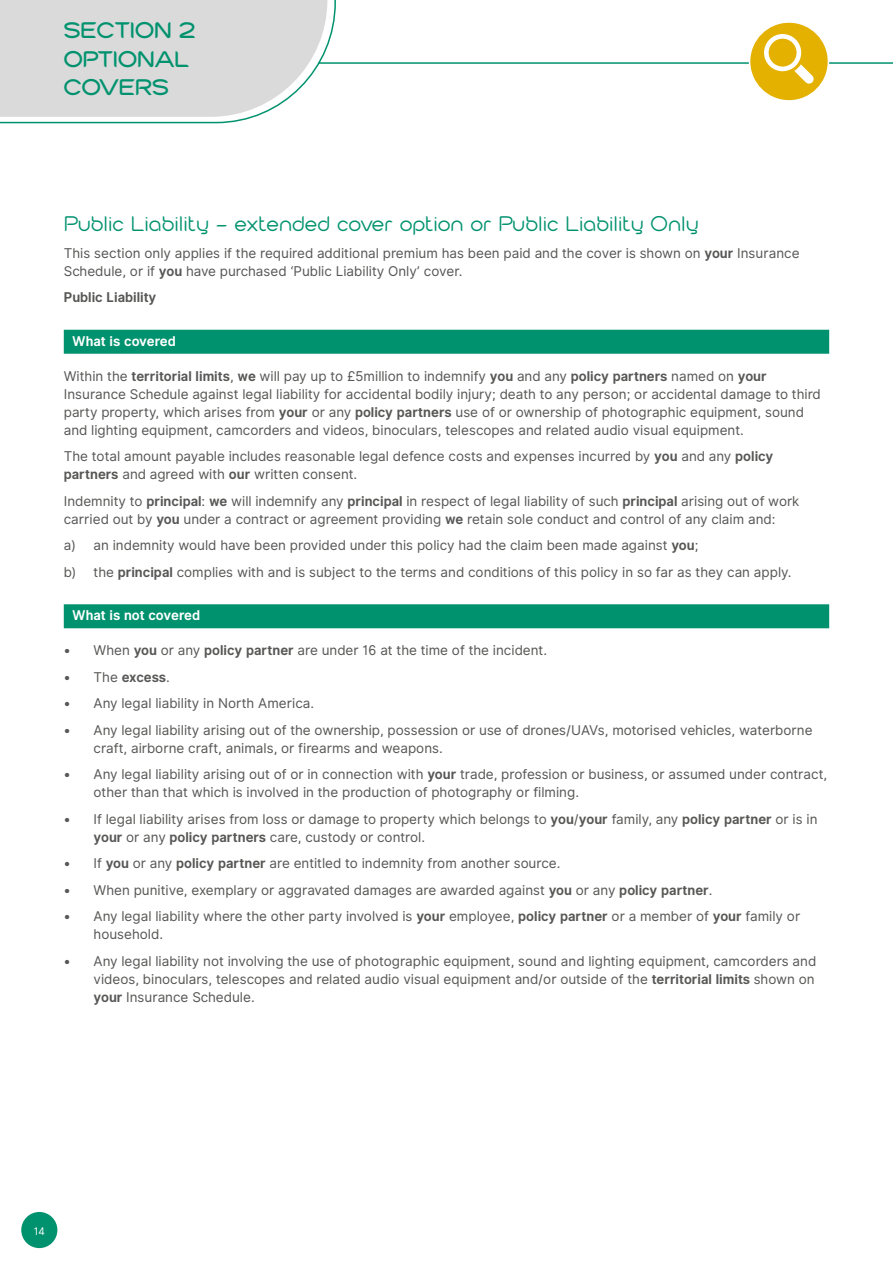
<style>
.page{position:relative;width:893px;height:1263px;background:#fff}
.page>*{position:absolute;margin:0;border:0;box-sizing:border-box;transform-origin:0 0}
.t1{font:700 24px/28.8px "Cabourg";color:#00926e}
.t2{font:22.5px "Cabourg";color:#00926e}
.t3{font:13.5px/18px "Inter UI";color:#575756}
.t4{font:700 13.5px "Inter UI";letter-spacing:-.005em;color:#fff}
.t5{font:700 13.5px "Inter UI";color:#575756}
.t6{font:10.5px "Inter UI";color:#fff}
.s1{font-weight:700}
.s2{font-weight:400}
</style>
<div class="page">
<div style="left:64px;top:330px;width:765px;height:24px;background:#00926e"></div>
<div style="left:64px;top:604px;width:765px;height:24px;background:#00926e"></div>
<div style="left:21px;top:1212px;width:36px;height:36px;background:#00926e;border-radius:50%"></div>
<svg style="left:0;top:0;width:336px;height:124px"></svg>
<hr style="left:318px;top:62px;width:575px;height:2px;background:#00926e">
<div style="left:750px;top:22px;width:78px;height:79px;background:#e4b100;border-radius:50%"></div>
<div style="left:749px;top:21px;width:80px;height:81px;border:2px solid #fff;border-radius:50%"></div>
<svg style="left:764px;top:34px;width:50px;height:50px"></svg>
<h1 class="t1" style="left:64px;top:16px;width:133px">SECTION 2<br>OPTIONAL<br>COVERS</h1>
<h2 class="t2" style="left:64px;top:213px;width:636px">Public Liability – extended cover option or Public Liability Only</h2>
<p class="t3" style="left:64px;top:244px;width:737px">This section only applies if the required additional premium has been paid and the cover is shown on <span class="s1">your</span> Insurance<br>Schedule, or if <span class="s1">you</span> have purchased ‘Public Liability Only’ cover.</p>
<p class="t5" style="left:64px;top:288px;width:94px">Public Liability</p>
<p class="t4" style="left:72px;top:332px;width:105px">What is covered</p>
<p class="t3" style="left:64px;top:367px;width:759px">Within the <span class="s1">territorial limits</span>, <span class="s1">we</span> will pay up to £5million to indemnify <span class="s1">you</span> and any <span class="s1">policy partners</span> named on <span class="s1">your </span>Insurance Schedule against legal liability for accidental bodily injury; death to any person; or accidental damage to third party property, which arises from <span class="s1">your</span> or any <span class="s1">policy partners</span> use of or ownership of photographic equipment, sound and lighting equipment, camcorders and videos, binoculars, telescopes and related audio visual equipment.</p>
<p class="t3" style="left:64px;top:447px;width:711px">The total amount payable includes reasonable legal defence costs and expenses incurred by <span class="s1">you</span> and any <span class="s1">policy partners</span> and agreed with <span class="s1">our</span> written consent.</p>
<p class="t3" style="left:64px;top:492px;width:737px">Indemnity to <span class="s1">principal</span>: <span class="s1">we</span> will indemnify any <span class="s1">principal</span> in respect of legal liability of such <span class="s1">principal</span> arising out of work carried out by <span class="s1">you</span> under a contract or agreement providing <span class="s1">we</span> retain sole conduct and control of any claim and:</p>
<p class="t3" style="left:64px;top:532px;width:729px;line-height:26.5px">a) an indemnity would have been provided under this policy had the claim been made against <span class="s1">you</span>;<br>b) the <span class="s1">principal</span> complies with and is subject to the terms and conditions of this policy in so far as they can apply.</p>
<p class="t4" style="left:72px;top:606px;width:129px">What is not covered</p>
<p class="t3" style="left:64px;top:641px;width:485px">• When <span class="s1">you</span> or any <span class="s1">policy partner</span> are under 16 at the time of the incident.</p>
<p class="t5" style="left:64px;top:668px;width:108px"><span class="s2">• The</span> excess<span class="s2">.</span></p>
<p class="t3" style="left:64px;top:694px;width:252px">• Any legal liability in North America.</p>
<p class="t3" style="left:94px;top:721px;width:720px;text-indent:-30px">• Any legal liability arising out of the ownership, possession or use of drones/UAVs, motorised vehicles, waterborne craft, airborne craft, animals, or firearms and weapons.</p>
<p class="t3" style="left:94px;top:765px;width:735px;text-indent:-30px">• Any legal liability arising out of or in connection with <span class="s1">your</span> trade, profession or business, or assumed under contract, other than that which is involved in the production of photography or filming.</p>
<p class="t3" style="left:94px;top:810px;width:725px;text-indent:-30px">• If legal liability arises from loss or damage to property which belongs to <span class="s1">you</span>/<span class="s1">your</span> family, any <span class="s1">policy partner</span> or is in <span class="s1">your</span> or any <span class="s1">policy partners</span> care, custody or control.</p>
<p class="t3" style="left:64px;top:854px;width:498px">• If <span class="s1">you</span> or any <span class="s1">policy partner</span> are entitled to indemnity from another source.</p>
<p class="t3" style="left:64px;top:881px;width:650px">• When punitive, exemplary or aggravated damages are awarded against <span class="s1">you</span> or any <span class="s1">policy partner</span>.</p>
<p class="t3" style="left:94px;top:907px;width:708px;text-indent:-30px">• Any legal liability where the other party involved is <span class="s1">your</span> employee, <span class="s1">policy partner</span> or a member of <span class="s1">your</span> family or household.</p>
<p class="t3" style="left:94px;top:952px;width:724px;text-align:justify;text-indent:-30px">• Any legal liability not involving the use of photographic equipment, sound and lighting equipment, camcorders and videos, binoculars, telescopes and related audio visual equipment and/or outside of the <span class="s1">territorial limits</span> shown on <span class="s1">your</span> Insurance Schedule.</p>
<p class="t6" style="left:34px;top:1224px;width:12px">14</p>
</div>
